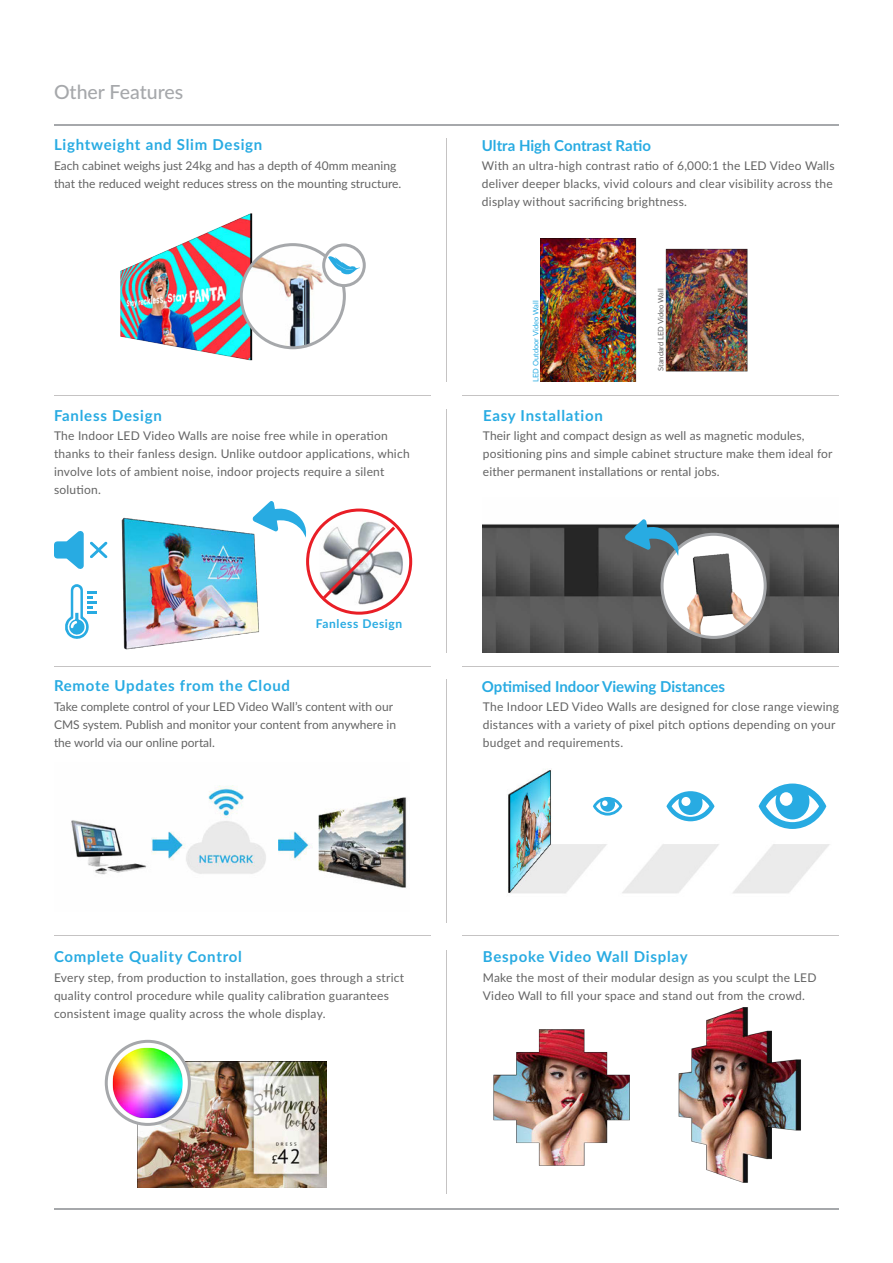
<style>
.page{position:relative;width:893px;height:1263px;background:#fff}
.page>*{position:absolute;margin:0;border:0;box-sizing:border-box;transform-origin:0 0}
.t1{font:500 19.5px "Lato";color:#a6a8ab}
.t2{font:700 15px "Lato";letter-spacing:.05em;color:#28abe2}
.t3{font:700 15px "Lato";color:#28abe2}
.t4{font:12px/18px "Lato";letter-spacing:.02em;color:#646464}
.t5{font:12px/18px "Lato";color:#646464}
.t6{font:700 12px "Lato";letter-spacing:.05em;color:#28abe2}
.t7{font:7.5px "Lato";color:#646464}
.t8{font:7.5px "Lato";color:#28abe2}
</style>
<div class="page">
<hr style="left:54px;top:124px;width:785px;height:2px;background:#a6a8ab">
<hr style="left:54px;top:1208px;width:785px;height:1px;background:#a6a8ab">
<hr style="left:54px;top:666px;width:377px;height:1px;background:#c5c3c3">
<hr style="left:54px;top:395px;width:377px;height:1px;background:#c5c3c3">
<hr style="left:462px;top:666px;width:377px;height:1px;background:#c5c3c3">
<hr style="left:462px;top:395px;width:377px;height:1px;background:#c5c3c3">
<hr style="left:446px;top:139px;width:1px;height:243px;background:#c5c3c3">
<hr style="left:446px;top:409px;width:1px;height:244px;background:#c5c3c3">
<hr style="left:446px;top:680px;width:1px;height:243px;background:#c5c3c3">
<hr style="left:54px;top:936px;width:377px;height:1px;background:#c5c3c3">
<hr style="left:446px;top:950px;width:1px;height:244px;background:#c5c3c3">
<hr style="left:462px;top:936px;width:377px;height:1px;background:#c5c3c3">
<img style="left:678px;top:1007px;width:123px;height:175px">
<img style="left:493px;top:1029px;width:137px;height:137px">
<img style="left:541px;top:239px;width:207px;height:143px">
<img style="left:71px;top:785px;width:336px;height:103px">
<img style="left:120px;top:213px;width:210px;height:148px">
<img style="left:241px;top:245px;width:103px;height:103px;border-radius:52px">
<div style="left:240px;top:243px;width:106px;height:106px;border:3px solid #a6a8ab;border-radius:50%"></div>
<svg style="left:324px;top:245px;width:40px;height:41px"></svg>
<div style="left:322px;top:243px;width:44px;height:44px;border:3px solid #a6a8ab;border-radius:50%"></div>
<svg style="left:328px;top:256px;width:32px;height:18px"></svg>
<img style="left:138px;top:1062px;width:188px;height:125px">
<svg style="left:106px;top:1041px;width:83px;height:83px"></svg>
<img style="left:113px;top:1048px;width:70px;height:70px">
<div style="left:105px;top:1040px;width:86px;height:86px;border:3px solid #a6a8ab;border-radius:50%"></div>
<img style="left:121px;top:517px;width:198px;height:133px">
<svg style="left:308px;top:510px;width:103px;height:103px"></svg>
<img style="left:319px;top:520px;width:84px;height:85px">
<div style="left:306px;top:508px;width:106px;height:107px;border:3px solid #e91e26;border-radius:50%"></div>
<svg style="left:253px;top:501px;width:54px;height:37px"></svg>
<svg style="left:320px;top:523px;width:78px;height:79px"></svg>
<svg style="left:54px;top:531px;width:30px;height:38px"></svg>
<svg style="left:90px;top:542px;width:18px;height:16px"></svg>
<svg style="left:65px;top:584px;width:31px;height:55px"></svg>
<img style="left:507px;top:769px;width:323px;height:125px">
<svg style="left:593px;top:797px;width:29px;height:18px"></svg>
<svg style="left:666px;top:791px;width:49px;height:30px"></svg>
<svg style="left:759px;top:783px;width:67px;height:46px"></svg>
<img style="left:483px;top:524px;width:356px;height:128px">
<img style="left:662px;top:534px;width:103px;height:103px;border-radius:52px">
<div style="left:661px;top:533px;width:106px;height:106px;border:3px solid #a6a8ab;border-radius:50%"></div>
<svg style="left:625px;top:519px;width:54px;height:37px;background:#5b8ea3"></svg>
<p class="t1" style="left:54px;top:77px;width:131px">Other Features</p>
<p class="t2" style="left:54px;top:134px;width:210px">Lightweight and Slim Design</p>
<p class="t5" style="left:54px;top:156px;width:349px">Each cabinet weighs just 24kg and has a depth of 40mm meaning that the reduced weight reduces stress on the mounting structure.</p>
<p class="t2" style="left:54px;top:404px;width:109px">Fanless Design</p>
<p class="t4" style="left:54px;top:426px;width:357px">The Indoor LED Video Walls are noise free while in operation thanks to their fanless design. Unlike outdoor applications, which involve lots of ambient noise, indoor projects require a silent solution.</p>
<p class="t6" style="left:316px;top:614px;width:88px">Fanless Design</p>
<p class="t2" style="left:54px;top:675px;width:238px">Remote Updates from the Cloud</p>
<p class="t5" style="left:54px;top:697px;width:344px">Take complete control of your LED Video Wall’s content with our<br>CMS system. Publish and monitor your content from anywhere in the world via our online portal.</p>
<p class="t3" style="left:482px;top:134px;width:170px">Ultra High Contrast Ratio</p>
<p class="t4" style="left:482px;top:156px;width:354px">With an ultra-high contrast ratio of 6,000:1 the LED Video Walls deliver deeper blacks, vivid colours and clear visibility across the display without sacrificing brightness.</p>
<p class="t8" style="left:530px;top:382px;width:83px;rotate:-90deg">LED Outdoor Video Wall</p>
<p class="t7" style="left:655px;top:371px;width:84px;rotate:-90deg">Standard LED Video Wall</p>
<p class="t2" style="left:483px;top:404px;width:121px">Easy Installation</p>
<p class="t4" style="left:483px;top:426px;width:351px">Their light and compact design as well as magnetic modules, positioning pins and simple cabinet structure make them ideal for either permanent installations or rental jobs.</p>
<p class="t3" style="left:482px;top:675px;width:245px">Optimised Indoor Viewing Distances</p>
<p class="t4" style="left:483px;top:697px;width:358px">The Indoor LED Video Walls are designed for close range viewing distances with a variety of pixel pitch options depending on your budget and requirements.</p>
<p class="t2" style="left:54px;top:946px;width:189px">Complete Quality Control</p>
<p class="t4" style="left:54px;top:968px;width:352px">Every step, from production to installation, goes through a strict quality control procedure while quality calibration guarantees consistent image quality across the whole display.</p>
<p class="t2" style="left:483px;top:946px;width:206px">Bespoke Video Wall Display</p>
<p class="t4" style="left:483px;top:968px;width:335px">Make the most of their modular design as you sculpt the LED<br>Video Wall to fill your space and stand out from the crowd.</p>
</div>
